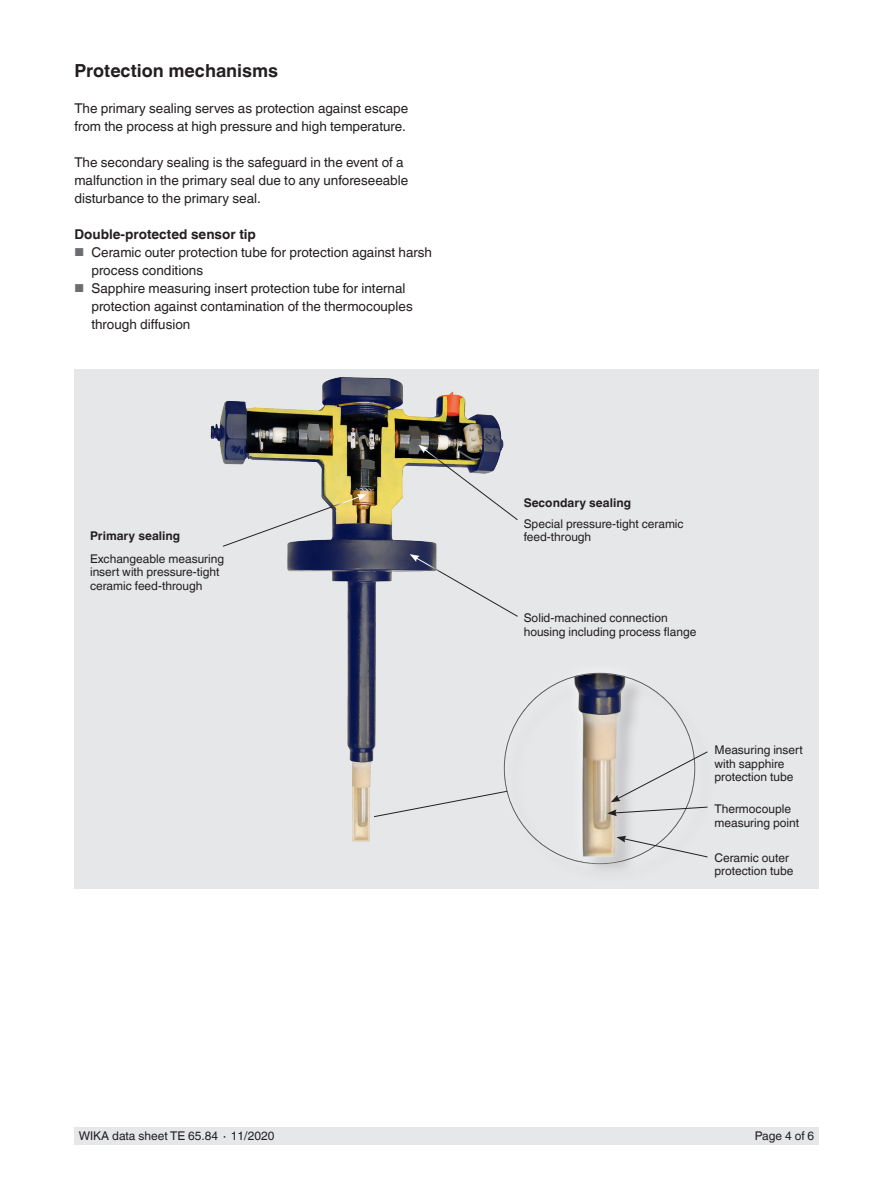
<style>
.page{position:relative;width:893px;height:1188px;background:#fff}
.page>*{position:absolute;margin:0;border:0;box-sizing:border-box;transform-origin:0 0}
.t1{font:700 18px "Helvetica World";color:#231f20}
.t2{font:13.5px/18px "Helvetica World";color:#231f20}
.t3{font:700 13.5px "Helvetica World";color:#231f20}
.t4{font:12px/13.5px "Helvetica World";color:#231f20}
.t5{font:700 12px "Helvetica World";color:#231f20}
.s1{font-size:11.55px;color:#6c6d70}
</style>
<div class="page">
<div style="left:74px;top:1128px;width:745px;height:17px;background:#e6e7e9"></div>
<div style="left:74px;top:369px;width:745px;height:520px;background:#e6e7e9"></div>
<img style="left:210px;top:377px;width:294px;height:465px">
<div style="left:492px;top:661px;width:215px;height:215px;background:#e6e7e9"></div>
<svg style="left:222px;top:494px;width:145px;height:53px"></svg>
<svg style="left:418px;top:445px;width:100px;height:76px"></svg>
<svg style="left:410px;top:554px;width:108px;height:63px"></svg>
<svg style="left:373px;top:673px;width:335px;height:191px"></svg>
<h1 class="t1" style="left:74px;top:60px;width:205px">Protection mechanisms</h1>
<p class="t2" style="left:74px;top:99px;width:335px">The primary sealing serves as protection against escape from the process at high pressure and high temperature.</p>
<p class="t2" style="left:74px;top:153px;width:335px">The secondary sealing is the safeguard in the event of a malfunction in the primary seal due to any unforeseeable disturbance to the primary seal.</p>
<p class="t3" style="left:74px;top:226px;width:183px">Double-protected sensor tip</p>
<p class="t2" style="left:91px;top:243px;width:342px;text-indent:-17px"><span class="s1">■</span> Ceramic outer protection tube for protection against harsh process conditions</p>
<p class="t2" style="left:91px;top:279px;width:323px;text-indent:-17px"><span class="s1">■</span> Sapphire measuring insert protection tube for internal protection against contamination of the thermocouples through diffusion</p>
<p class="t5" style="left:90px;top:529px;width:92px">Primary sealing</p>
<p class="t4" style="left:90px;top:552px;width:136px">Exchangeable measuring insert with pressure-tight ceramic feed-through</p>
<p class="t5" style="left:524px;top:496px;width:109px">Secondary sealing</p>
<p class="t4" style="left:524px;top:517px;width:162px">Special pressure-tight ceramic feed-through</p>
<p class="t4" style="left:524px;top:611px;width:174px">Solid-machined connection housing including process flange</p>
<p class="t4" style="left:714px;top:743px;width:90px">Measuring insert with sapphire protection tube</p>
<p class="t4" style="left:714px;top:802px;width:86px">Thermocouple measuring point</p>
<p class="t4" style="left:714px;top:851px;width:80px">Ceramic outer protection tube</p>
<p class="t4" style="left:79px;top:1130px;width:197px">WIKA data sheet TE 65.84 ∙ 11/2020</p>
<p class="t4" style="left:755px;top:1130px;width:61px">Page 4 of 6</p>
</div>
